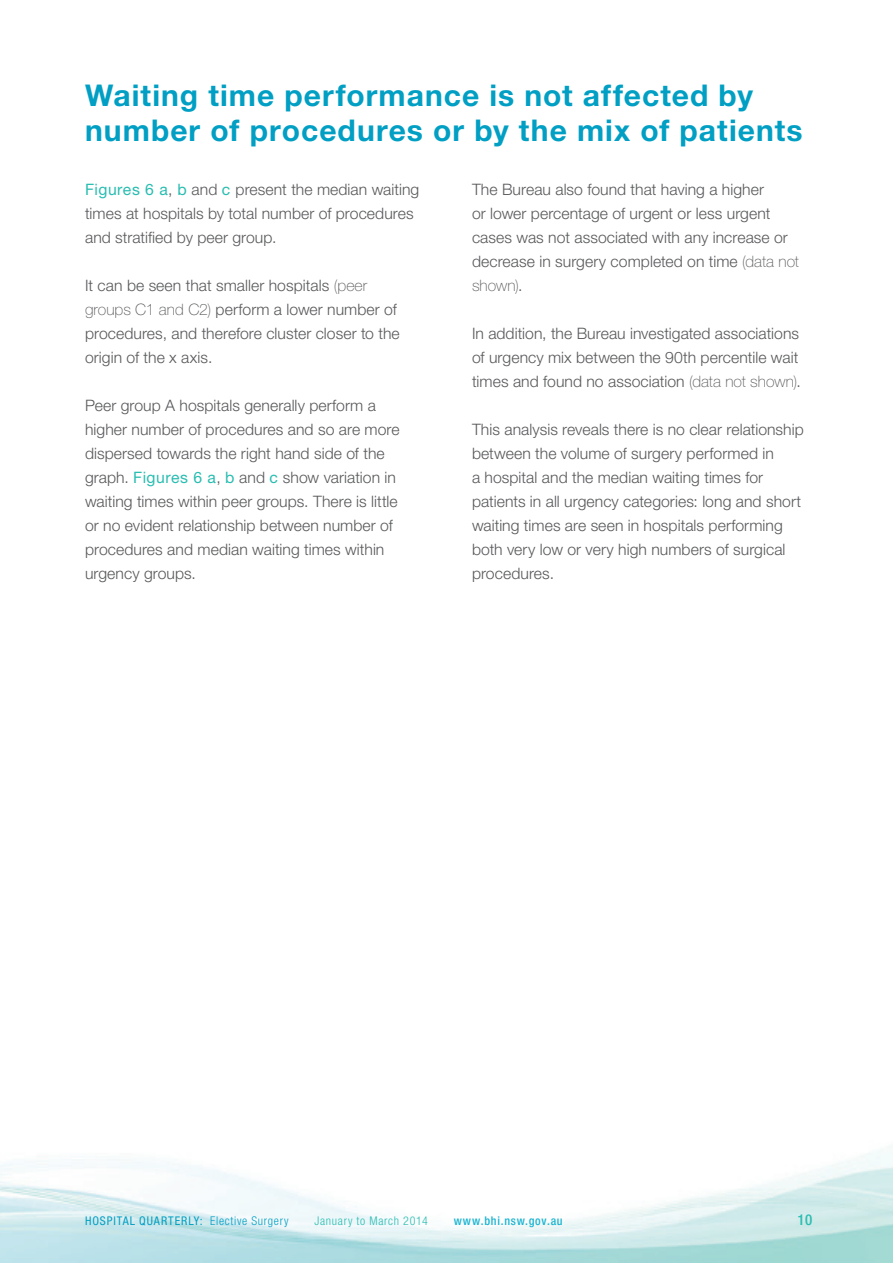
<style>
.page{position:relative;width:893px;height:1263px;background:#fff}
.page>*{position:absolute;margin:0;border:0;box-sizing:border-box;transform-origin:0 0}
.t1{font:700 30px/34.5px "Helvetica Neue LT Std";letter-spacing:.035em;color:#009fc3}
.t2{font:300 15.75px/24px "Helvetica Neue LT Std";letter-spacing:.005em;color:#57585a}
.t3{font:500 condensed 15px "Helvetica Neue LT Std";color:#2abdb1}
.t4{font:condensed 12px "Helvetica Neue LT Std";letter-spacing:.075em;color:#009fc3}
.t5{font:300 condensed 12px "Helvetica Neue LT Std";letter-spacing:.06em;color:#2abdb1}
.t6{font:500 condensed 12px "Helvetica Neue LT Std";letter-spacing:.065em;color:#1ab4d1}
.s1{font-weight:100}
.s2{font-weight:400;color:#2abdb1}
.s3{font-weight:300}
</style>
<div class="page">
<h1 class="t1" style="left:85px;top:78px;width:719px">Waiting time performance is not affected by number of procedures or by the mix of patients</h1>
<p class="t2" style="left:472px;top:177px;width:328px">The Bureau also found that having a higher<br>or lower percentage of urgent or less urgent cases was not associated with any increase or decrease in surgery completed on time <span class="s1">(data not shown)</span>.</p>
<p class="t2" style="left:472px;top:321px;width:330px">In addition, the Bureau investigated associations of urgency mix between the 90th percentile wait times and found no association <span class="s1">(data not shown)</span>.</p>
<p class="t2" style="left:472px;top:417px;width:333px">This analysis reveals there is no clear relationship between the volume of surgery performed in<br>a hospital and the median waiting times for patients in all urgency categories: long and short waiting times are seen in hospitals performing both very low or very high numbers of surgical procedures.</p>
<p class="t2" style="left:85px;top:177px;width:336px"><span class="s2">Figures 6 a</span>, <span class="s2">b</span> and <span class="s2">c</span> present the median waiting times at hospitals by total number of procedures and stratified by peer group.</p>
<p class="t2" style="left:85px;top:273px;width:316px">It can be seen that smaller hospitals <span class="s1">(peer groups C1 and C2)</span> perform a lower number of procedures, and therefore cluster closer to the origin of the x axis.</p>
<p class="t2" style="left:85px;top:393px;width:316px">Peer group A hospitals generally perform a higher number of procedures and so are more dispersed towards the right hand side of the graph. <span class="s2">Figures 6 a</span>, <span class="s2">b</span> and <span class="s2">c</span> show variation in waiting times within peer groups. There is little or no evident relationship between number of procedures and median waiting times within urgency groups.</p>
<p class="t4" style="left:85px;top:1214px;width:205px">HOSPITAL QUARTERLY: <span class="s3">Elective Surgery</span></p>
<p class="t5" style="left:314px;top:1214px;width:115px">January to March 2014</p>
<p class="t6" style="left:454px;top:1214px;width:111px">www.bhi.nsw.gov.au</p>
<p class="t3" style="left:797px;top:1211px;width:16px">10</p>
</div>
